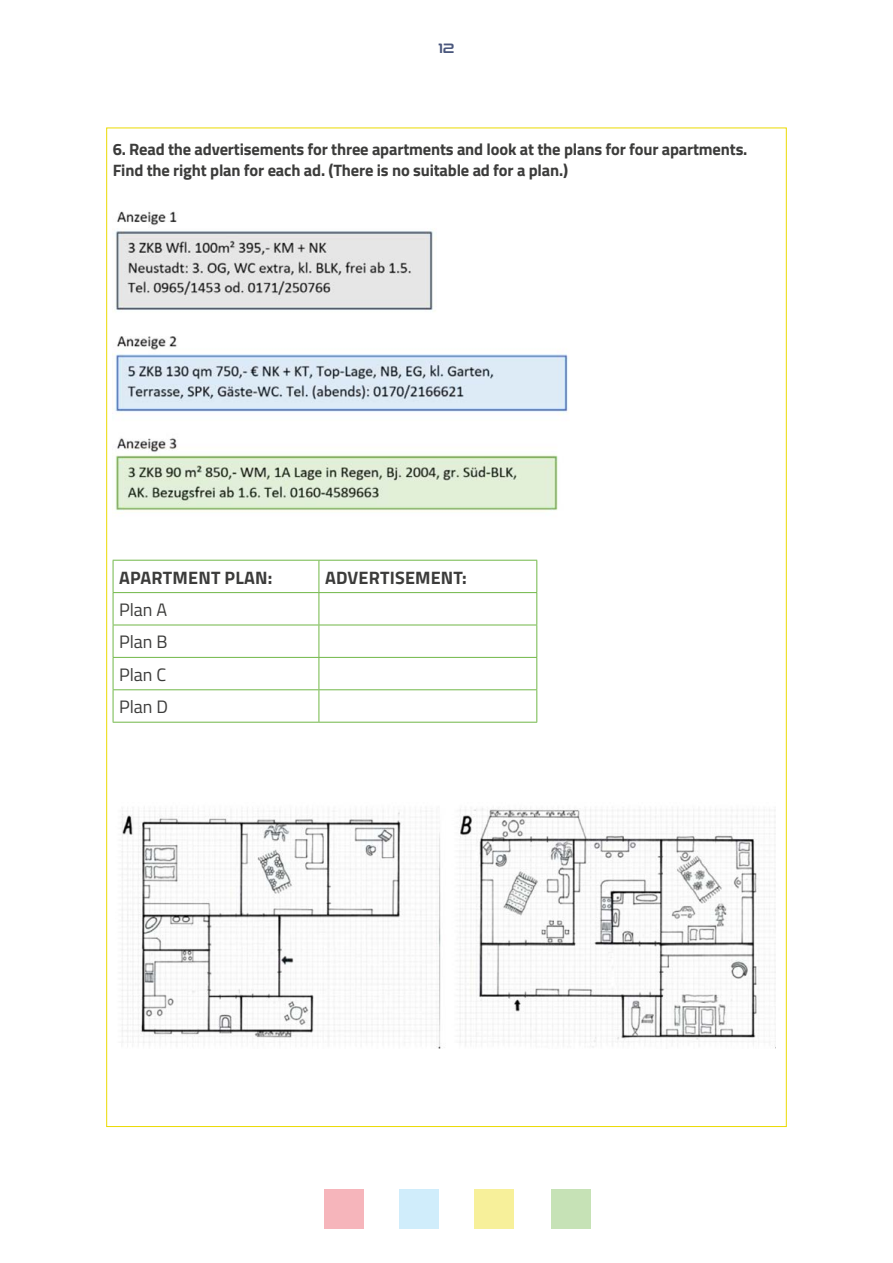
<style>
.page{position:relative;width:893px;height:1263px;background:#fff}
.page>*{position:absolute;margin:0;border:0;box-sizing:border-box;transform-origin:0 0}
.t1{font:700 18px "Titillium Web";letter-spacing:.01em;color:#3c3c3b}
.t2{font:18px/32.4px "Titillium Web";color:#3c3c3b;text-align:justify}
.t3{font:700 16.5px/21px "Titillium Web";letter-spacing:-.01em;color:#3c3c3b}
.t4{font:13.5px "Conthrax Sb";color:#4a577d}
</style>
<div class="page">
<div style="left:324px;top:1189px;width:40px;height:40px;background:#f6b5bb"></div>
<div style="left:399px;top:1189px;width:40px;height:40px;background:#d0edfb"></div>
<div style="left:474px;top:1189px;width:40px;height:40px;background:#f7f09a"></div>
<div style="left:551px;top:1189px;width:39px;height:40px;background:#c6e2b6"></div>
<hr style="left:113px;top:560px;width:206px;height:1px;background:#71b747">
<hr style="left:113px;top:561px;width:1px;height:31px;background:#71b747">
<hr style="left:319px;top:560px;width:218px;height:1px;background:#71b747">
<hr style="left:319px;top:561px;width:1px;height:31px;background:#71b747">
<hr style="left:536px;top:561px;width:1px;height:31px;background:#71b747">
<hr style="left:113px;top:592px;width:206px;height:1px;background:#71b747">
<hr style="left:113px;top:593px;width:1px;height:32px;background:#71b747">
<hr style="left:319px;top:592px;width:218px;height:1px;background:#71b747">
<hr style="left:319px;top:593px;width:1px;height:32px;background:#71b747">
<hr style="left:536px;top:593px;width:1px;height:32px;background:#71b747">
<hr style="left:113px;top:625px;width:206px;height:1px;background:#71b747">
<hr style="left:113px;top:625px;width:1px;height:32px;background:#71b747">
<hr style="left:319px;top:625px;width:218px;height:1px;background:#71b747">
<hr style="left:319px;top:625px;width:1px;height:32px;background:#71b747">
<hr style="left:536px;top:625px;width:1px;height:32px;background:#71b747">
<hr style="left:113px;top:657px;width:206px;height:1px;background:#71b747">
<hr style="left:113px;top:658px;width:1px;height:31px;background:#71b747">
<hr style="left:319px;top:657px;width:218px;height:1px;background:#71b747">
<hr style="left:319px;top:658px;width:1px;height:31px;background:#71b747">
<hr style="left:536px;top:658px;width:1px;height:31px;background:#71b747">
<hr style="left:113px;top:689px;width:206px;height:1px;background:#71b747">
<hr style="left:113px;top:690px;width:1px;height:32px;background:#71b747">
<hr style="left:319px;top:689px;width:218px;height:1px;background:#71b747">
<hr style="left:319px;top:690px;width:1px;height:32px;background:#71b747">
<hr style="left:536px;top:690px;width:1px;height:32px;background:#71b747">
<hr style="left:113px;top:722px;width:206px;height:1px;background:#71b747">
<hr style="left:319px;top:722px;width:218px;height:1px;background:#71b747">
<img style="left:113px;top:211px;width:456px;height:301px">
<img style="left:121px;top:807px;width:654px;height:242px">
<p class="t4" style="left:438px;top:38px;width:18px">12</p>
<p class="t3" style="left:113px;top:138px;width:636px">6. Read the advertisements for three apartments and look at the plans for four apartments.<br>Find the right plan for each ad. (There is no suitable ad for a plan.)</p>
<p class="t1" style="left:119px;top:563px;width:155px">APARTMENT PLAN:</p>
<p class="t1" style="left:325px;top:563px;width:143px">ADVERTISEMENT:</p>
<p class="t2" style="left:119px;top:593px;width:51px">Plan A Plan B Plan C Plan D</p>
</div>
